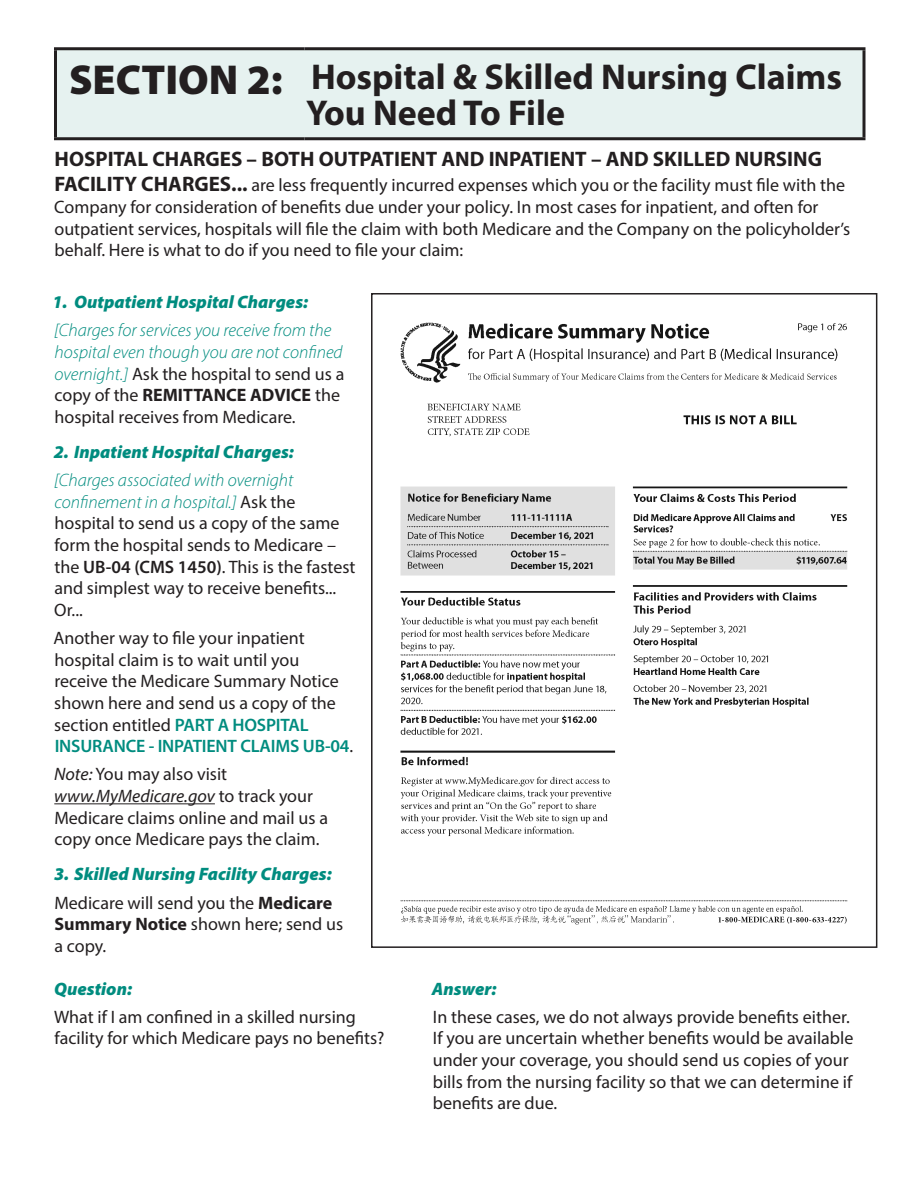
<style>
.page{position:relative;width:918px;height:1188px;background:#fff}
.page>*{position:absolute;margin:0;border:0;box-sizing:border-box;transform-origin:0 0}
.t1{font:900 42px "Myriad Pro";color:#231f20}
.t2{font:700 36px/36px "Myriad Pro";color:#231f20}
.t3{font:700 21px "Myriad Pro";color:#231f20}
.t4{font:18px/21.6px "Myriad Pro";color:#231f20}
.t5{font:italic 300 18px/21.6px "Myriad Pro";color:#008c7f}
.t6{font:italic 900 18px "Myriad Pro";color:#008c7f}
.s1{font-weight:700;font-size:21px}
.s2{font-weight:400;font-style:normal;color:#231f20}
.s3{font-weight:700;font-style:normal;color:#231f20}
.s4{font-weight:300;font-style:italic;color:#008c7f}
.s5{font-weight:600}
.s6{font-weight:600;color:#008c7f}
.s7{font-style:italic}
.s8{font-weight:700}
</style>
<div class="page">
<div style="left:57px;top:50px;width:805px;height:87px;background:#e6f2f0"></div>
<hr style="left:54px;top:47px;width:251px;height:3px;background:#231f20">
<hr style="left:54px;top:50px;width:3px;height:87px;background:#231f20">
<hr style="left:305px;top:47px;width:560px;height:3px;background:#231f20">
<svg style="left:862px;top:50px;width:4px;height:87px"></svg>
<hr style="left:54px;top:137px;width:251px;height:3px;background:#231f20">
<hr style="left:305px;top:137px;width:560px;height:3px;background:#231f20">
<img style="left:400px;top:322px;width:448px;height:603px">
<div style="left:371px;top:293px;width:506px;height:655px;border:2px solid #231f20"></div>
<hr style="left:54px;top:803px;width:161px;height:1px;background:#231f20">
<p class="t1" style="left:69px;top:52px;width:215px">SECTION 2:</p>
<p class="t2" style="left:306px;top:58px;width:537px">Hospital &amp; Skilled Nursing Claims<br>You Need To File</p>
<p class="t3" style="left:55px;top:145px;width:769px">HOSPITAL CHARGES – BOTH OUTPATIENT AND INPATIENT – AND SKILLED NURSING</p>
<p class="t4" style="left:54px;top:174px;width:797px"><span class="s1">FACILITY CHARGES...</span> are less frequently incurred expenses which you or the facility must file with the Company for consideration of benefits due under your policy. In most cases for inpatient, and often for outpatient services, hospitals will file the claim with both Medicare and the Company on the policyholder’s behalf. Here is what to do if you need to file your claim:</p>
<p class="t6" style="left:53px;top:290px;width:257px">1. Outpatient Hospital Charges:</p>
<p class="t5" style="left:54px;top:319px;width:292px">[Charges for services you receive from the hospital even though you are not confined overnight.] <span class="s2">Ask the hospital to send us a copy of the</span> <span class="s3">REMITTANCE ADVICE</span> <span class="s2">the hospital receives from Medicare.</span></p>
<p class="t6" style="left:54px;top:440px;width:242px">2. Inpatient Hospital Charges:</p>
<p class="t4" style="left:54px;top:469px;width:303px"><span class="s4">[Charges associated with overnight confinement in a hospital.]</span> Ask the hospital to send us a copy of the same form the hospital sends to Medicare – the <span class="s5">UB-04 (CMS 1450)</span>. This is the fastest and simplest way to receive benefits...<br>Or...</p>
<p class="t4" style="left:53px;top:627px;width:301px">Another way to file your inpatient hospital claim is to wait until you receive the Medicare Summary Notice shown here and send us a copy of the section entitled <span class="s6">PART A HOSPITAL INSURANCE - INPATIENT CLAIMS UB-04</span>.</p>
<p class="t4" style="left:54px;top:763px;width:275px"><span class="s7">Note:</span> You may also visit <span class="s7">www.MyMedicare.gov</span> to track your<br>Medicare claims online and mail us a copy once Medicare pays the claim.</p>
<p class="t6" style="left:54px;top:862px;width:279px">3. Skilled Nursing Facility Charges:</p>
<p class="t4" style="left:54px;top:892px;width:290px">Medicare will send you the <span class="s8">Medicare<br>Summary Notice</span> shown here; send us a copy.</p>
<p class="t6" style="left:54px;top:976px;width:79px">Question:</p>
<p class="t4" style="left:54px;top:1006px;width:332px">What if I am confined in a skilled nursing facility for which Medicare pays no benefits?</p>
<p class="t6" style="left:432px;top:976px;width:66px">Answer:</p>
<p class="t4" style="left:433px;top:1006px;width:422px">In these cases, we do not always provide benefits either.<br>If you are uncertain whether benefits would be available under your coverage, you should send us copies of your bills from the nursing facility so that we can determine if benefits are due.</p>
</div>
